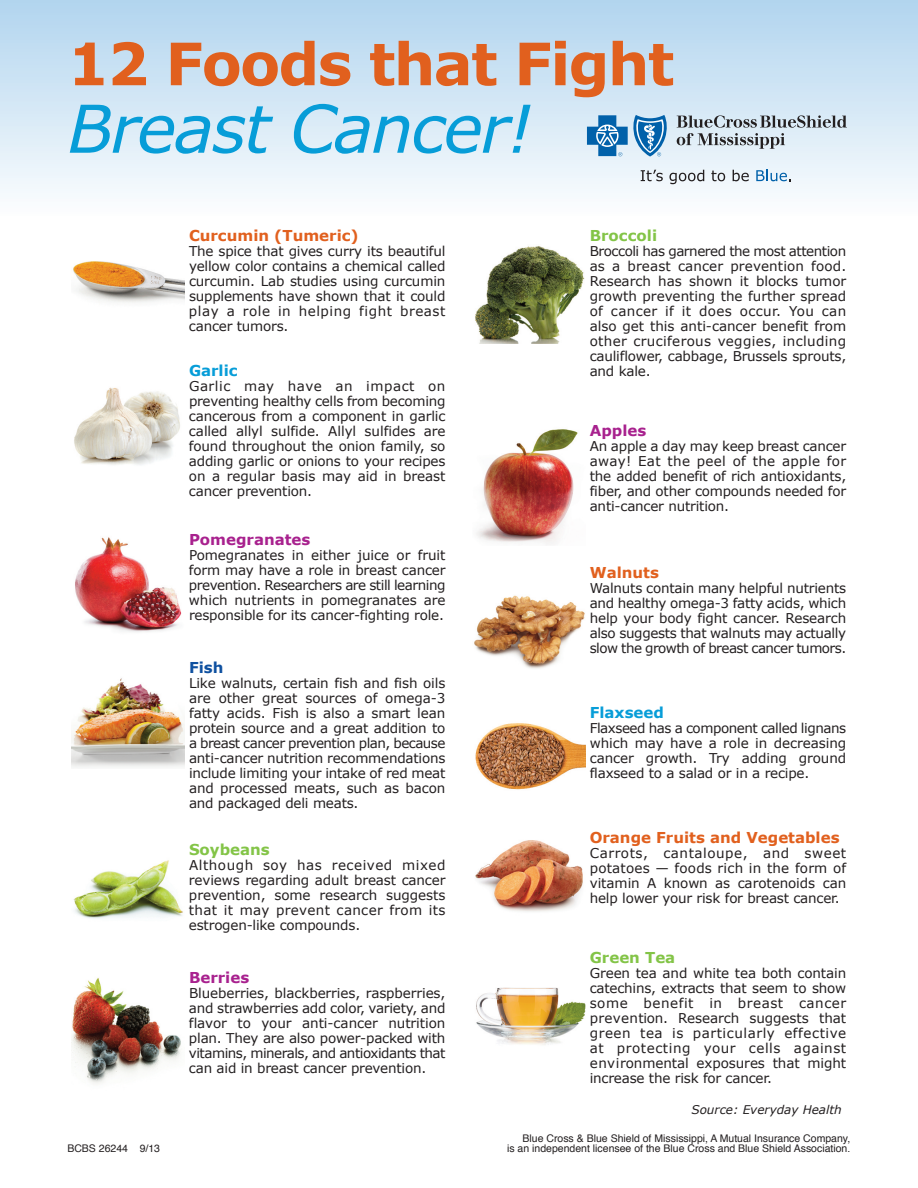
<style>
.page{position:relative;width:918px;height:1188px;background:#fff}
.page>*{position:absolute;margin:0;border:0;box-sizing:border-box;transform-origin:0 0}
.t1{font:italic 66px "Verdana";letter-spacing:-.03em;color:#079dd8}
.t2{font:700 58.5px "Verdana";letter-spacing:-.03em;color:#e1601e}
.t3{font:700 15px "Verdana";color:#e1601e}
.t4{font:700 15px "Verdana";color:#a8218e}
.t5{font:700 15px "Verdana";color:#83c447}
.t6{font:700 15px "Verdana";color:#079dd8}
.t7{font:700 15px "Verdana";color:#0e50a0}
.t8{font:13.5px/15px "Verdana";letter-spacing:-.015em;color:#231f20;text-align:justify}
.t9{font:italic 12px "Verdana";color:#231f20}
.t10{font:10.5px "Helvetica";color:#231f20}
</style>
<div class="page">
<div style="left:0;top:0;width:918px;height:216px;background:linear-gradient(to bottom,#b1d4ee,#fcfdfe)"></div>
<svg style="left:677px;top:115px;width:170px;height:34px;background:#b7c2ca"></svg>
<svg style="left:587px;top:115px;width:81px;height:42px;background:#73a8d1"></svg>
<svg style="left:641px;top:170px;width:22px;height:11px"></svg>
<svg style="left:669px;top:170px;width:35px;height:14px"></svg>
<svg style="left:711px;top:171px;width:14px;height:10px"></svg>
<svg style="left:733px;top:170px;width:16px;height:11px"></svg>
<svg style="left:756px;top:170px;width:35px;height:11px"></svg>
<img style="left:73px;top:261px;width:111px;height:42px">
<img style="left:475px;top:246px;width:110px;height:97px">
<img style="left:74px;top:387px;width:106px;height:78px">
<img style="left:476px;top:429px;width:102px;height:115px">
<img style="left:75px;top:537px;width:107px;height:95px">
<img style="left:474px;top:595px;width:111px;height:74px">
<img style="left:72px;top:678px;width:112px;height:90px">
<img style="left:475px;top:723px;width:110px;height:67px">
<img style="left:73px;top:860px;width:110px;height:59px">
<img style="left:475px;top:840px;width:108px;height:72px">
<img style="left:72px;top:978px;width:109px;height:106px">
<img style="left:476px;top:987px;width:109px;height:58px">
<h2 class="t2" style="left:68px;top:26px;width:608px">12 Foods that Fight</h2>
<h1 class="t1" style="left:68px;top:86px;width:467px">Breast Cancer!</h1>
<p class="t3" style="left:189px;top:226px;width:171px">Curcumin (Tumeric)</p>
<p class="t8" style="left:189px;top:243px;width:258px">The spice that gives curry its beautiful yellow color contains a chemical called curcumin. Lab studies using curcumin supplements have shown that it could play a role in helping fight breast cancer tumors.</p>
<p class="t5" style="left:590px;top:226px;width:69px">Broccoli</p>
<p class="t8" style="left:590px;top:243px;width:258px">Broccoli has garnered the most attention as a breast cancer prevention food.<br>Research has shown it blocks tumor growth preventing the further spread of cancer if it does occur. You can also get this anti-cancer benefit from other cruciferous veggies, including cauliflower, cabbage, Brussels sprouts,</p>
<p class="t6" style="left:189px;top:361px;width:50px">Garlic</p>
<p class="t8" style="left:590px;top:363px;width:62px">and kale.</p>
<p class="t8" style="left:189px;top:378px;width:258px">Garlic may have an impact on preventing healthy cells from becoming cancerous from a component in garlic called allyl sulfide. Allyl sulfides are found throughout the onion family, so adding garlic or onions to your recipes on a regular basis may aid in breast cancer prevention.</p>
<p class="t4" style="left:590px;top:421px;width:58px">Apples</p>
<p class="t8" style="left:590px;top:438px;width:258px">An apple a day may keep breast cancer away! Eat the peel of the apple for the added benefit of rich antioxidants, fiber, and other compounds needed for anti-cancer nutrition.</p>
<p class="t4" style="left:189px;top:530px;width:123px">Pomegranates</p>
<p class="t8" style="left:189px;top:547px;width:258px">Pomegranates in either juice or fruit form may have a role in breast cancer prevention. Researchers are still learning which nutrients in pomegranates are responsible for its cancer-fighting role.</p>
<p class="t7" style="left:189px;top:658px;width:36px">Fish</p>
<p class="t8" style="left:189px;top:675px;width:258px">Like walnuts, certain fish and fish oils are other great sources of omega-3 fatty acids. Fish is also a smart lean protein source and a great addition to a breast cancer prevention plan, because anti-cancer nutrition recommendations include limiting your intake of red meat and processed meats, such as bacon and packaged deli meats.</p>
<p class="t5" style="left:189px;top:840px;width:82px">Soybeans</p>
<p class="t8" style="left:189px;top:857px;width:258px">Although soy has received mixed reviews regarding adult breast cancer prevention, some research suggests that it may prevent cancer from its estrogen-like compounds.</p>
<p class="t4" style="left:189px;top:968px;width:62px">Berries</p>
<p class="t8" style="left:189px;top:986px;width:258px">Blueberries, blackberries, raspberries, and strawberries add color, variety, and flavor to your anti-cancer nutrition plan. They are also power-packed with vitamins, minerals, and antioxidants that can aid in breast cancer prevention.</p>
<p class="t3" style="left:590px;top:563px;width:71px">Walnuts</p>
<p class="t8" style="left:590px;top:580px;width:258px">Walnuts contain many helpful nutrients and healthy omega-3 fatty acids, which help your body fight cancer. Research also suggests that walnuts may actually slow the growth of breast cancer tumors.</p>
<p class="t6" style="left:590px;top:703px;width:76px">Flaxseed</p>
<p class="t8" style="left:590px;top:720px;width:258px">Flaxseed has a component called lignans which may have a role in decreasing cancer growth. Try adding ground flaxseed to a salad or in a recipe.</p>
<p class="t3" style="left:590px;top:828px;width:251px">Orange Fruits and Vegetables</p>
<p class="t8" style="left:590px;top:845px;width:258px">Carrots, cantaloupe, and sweet potatoes — foods rich in the form of vitamin A known as carotenoids can help lower your risk for breast cancer.</p>
<p class="t5" style="left:590px;top:948px;width:87px">Green Tea</p>
<p class="t8" style="left:590px;top:965px;width:258px">Green tea and white tea both contain catechins, extracts that seem to show some benefit in breast cancer prevention. Research suggests that green tea is particularly effective at protecting your cells against environmental exposures that might increase the risk for cancer.</p>
<p class="t9" style="left:691px;top:1102px;width:152px">Source: Everyday Health</p>
<p class="t10" style="left:523px;top:1134px;width:329px">Blue Cross &amp; Blue Shield of Mississippi, A Mutual Insurance Company,</p>
<p class="t10" style="left:67px;top:1144px;width:94px">BCBS 26244 9/13</p>
<p class="t10" style="left:507px;top:1144px;width:345px">is an independent licensee of the Blue Cross and Blue Shield Association.</p>
</div>
